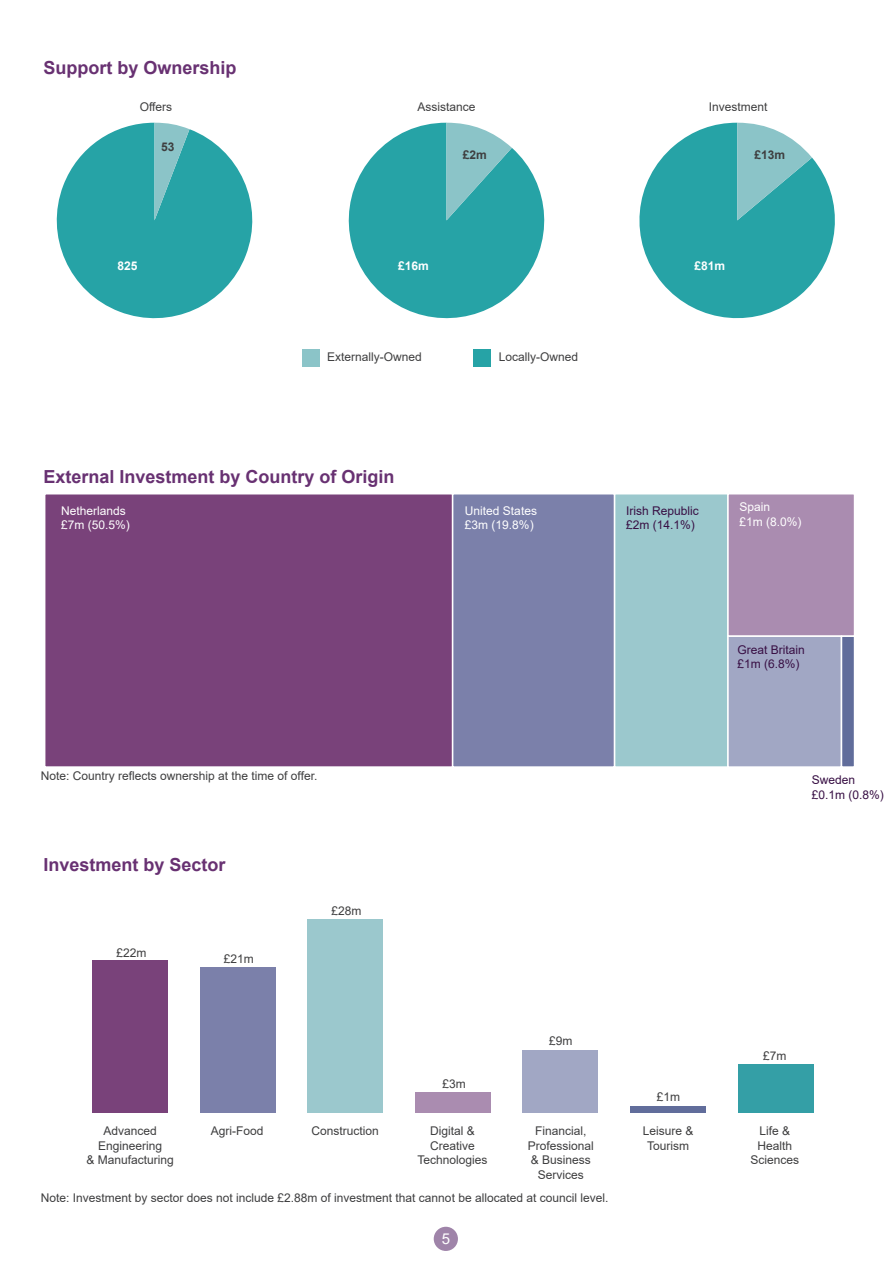
<style>
.page{position:relative;width:893px;height:1263px;background:#fff}
.page>*{position:absolute;margin:0;border:0;box-sizing:border-box;transform-origin:0 0}
.t1{font:700 18px "Arial";color:#683172}
.t2{font:15px "Arial";color:#fff}
.t3{font:12px/14.4px "Arial";color:#3e3e3f;text-align:center}
.t4{font:12px/14.4px "Arial";color:#380f44}
.t5{font:12px/14.4px "Arial";color:#fff}
.t6{font:700 12px "Arial";color:#fff}
.t7{font:700 12px "Arial";color:#3e3e3f}
</style>
<div class="page">
<div style="left:434px;top:1227px;width:24px;height:24px;background:#9f84a9;border-radius:50%"></div>
<div style="left:45px;top:494px;width:408px;height:273px;background:#79427a"></div>
<div style="left:44px;top:493px;width:409px;height:275px;border:2px solid #fff"></div>
<div style="left:614px;top:494px;width:114px;height:273px;background:#9bc8cd"></div>
<div style="left:614px;top:493px;width:115px;height:275px;border:2px solid #fff"></div>
<div style="left:453px;top:494px;width:161px;height:273px;background:#7b80aa"></div>
<div style="left:452px;top:493px;width:163px;height:275px;border:2px solid #fff"></div>
<div style="left:728px;top:494px;width:126px;height:142px;background:#aa8cb0"></div>
<div style="left:727px;top:493px;width:128px;height:144px;border:2px solid #fff"></div>
<svg style="left:56px;top:123px;width:197px;height:196px;fill:#26a3a6"></svg>
<svg style="left:155px;top:123px;width:35px;height:97px;background:#5db5b9"></svg>
<svg style="left:348px;top:123px;width:197px;height:196px"></svg>
<svg style="left:639px;top:123px;width:196px;height:196px;fill:#26a3a6"></svg>
<svg style="left:737px;top:123px;width:75px;height:97px;background:#77bfc3"></svg>
<div style="left:474px;top:349px;width:17px;height:17px;background:#26a3a6"></div>
<div style="left:302px;top:349px;width:17px;height:17px;background:#8bc4c8"></div>
<div style="left:92px;top:960px;width:76px;height:152px;background:#79427a"></div>
<div style="left:200px;top:967px;width:75px;height:145px;background:#7b80aa"></div>
<div style="left:308px;top:919px;width:75px;height:193px;background:#9bc8cd"></div>
<div style="left:415px;top:1092px;width:75px;height:20px;background:#aa8cb0"></div>
<div style="left:523px;top:1050px;width:75px;height:62px;background:#a1a7c4"></div>
<div style="left:630px;top:1105px;width:76px;height:7px;background:#616d9b"></div>
<div style="left:738px;top:1064px;width:75px;height:48px;background:#349fa6"></div>
<div style="left:728px;top:636px;width:113px;height:131px;background:#a1a7c4"></div>
<div style="left:727px;top:635px;width:115px;height:133px;border:2px solid #fff"></div>
<div style="left:841px;top:636px;width:13px;height:131px;background:#616d9b"></div>
<div style="left:841px;top:635px;width:14px;height:133px;border:2px solid #fff"></div>
<h1 class="t1" style="left:43px;top:55px;width:195px">Support by Ownership</h1>
<p class="t3" style="left:140px;top:100px;width:34px">Offers</p>
<p class="t3" style="left:417px;top:100px;width:60px">Assistance</p>
<p class="t3" style="left:709px;top:100px;width:60px">Investment</p>
<p class="t7" style="left:161px;top:138px;width:15px">53</p>
<p class="t6" style="left:118px;top:257px;width:22px">825</p>
<p class="t7" style="left:463px;top:146px;width:26px">£2m</p>
<p class="t6" style="left:398px;top:257px;width:32px">£16m</p>
<p class="t3" style="left:327px;top:349px;width:96px">Externally-Owned</p>
<p class="t3" style="left:499px;top:349px;width:81px">Locally-Owned</p>
<h1 class="t1" style="left:43px;top:464px;width:353px">External Investment by Country of Origin</h1>
<p class="t5" style="left:61px;top:503px;width:70px">Netherlands £7m (50.5%)</p>
<p class="t5" style="left:465px;top:503px;width:74px">United States £3m (19.8%)</p>
<p class="t3" style="left:41px;top:768px;width:278px">Note: Country reflects ownership at the time of offer.</p>
<h1 class="t1" style="left:43px;top:852px;width:184px">Investment by Sector</h1>
<p class="t3" style="left:117px;top:945px;width:32px">£22m</p>
<p class="t3" style="left:224px;top:951px;width:32px">£21m</p>
<p class="t3" style="left:331px;top:903px;width:32px">£28m</p>
<p class="t3" style="left:442px;top:1076px;width:25px">£3m</p>
<p class="t3" style="left:549px;top:1034px;width:25px">£9m</p>
<p class="t7" style="left:754px;top:146px;width:32px">£13m</p>
<p class="t6" style="left:694px;top:257px;width:32px">£81m</p>
<p class="t4" style="left:626px;top:503px;width:74px">Irish Republic £2m (14.1%)</p>
<p class="t5" style="left:739px;top:500px;width:64px">Spain<br>£1m (8.0%)</p>
<p class="t4" style="left:738px;top:642px;width:69px">Great Britain £1m (6.8%)</p>
<p class="t4" style="left:812px;top:773px;width:74px">Sweden £0.1m (0.8%)</p>
<p class="t3" style="left:657px;top:1090px;width:25px">£1m</p>
<p class="t3" style="left:763px;top:1048px;width:25px">£7m</p>
<p class="t3" style="left:86px;top:1124px;width:89px">Advanced<br>Engineering<br>&amp; Manufacturing</p>
<p class="t3" style="left:211px;top:1124px;width:54px">Agri-Food</p>
<p class="t3" style="left:312px;top:1124px;width:69px">Construction</p>
<p class="t3" style="left:418px;top:1124px;width:72px">Digital &amp;<br>Creative<br>Technologies</p>
<p class="t3" style="left:528px;top:1124px;width:68px">Financial,<br>Professional &amp; Business<br>Services</p>
<p class="t3" style="left:643px;top:1124px;width:52px">Leisure &amp;<br>Tourism</p>
<p class="t3" style="left:750px;top:1124px;width:50px">Life &amp;<br>Health<br>Sciences</p>
<p class="t3" style="left:41px;top:1190px;width:569px">Note: Investment by sector does not include £2.88m of investment that cannot be allocated at council level.</p>
<p class="t2" style="left:442px;top:1228px;width:10px">5</p>
</div>
